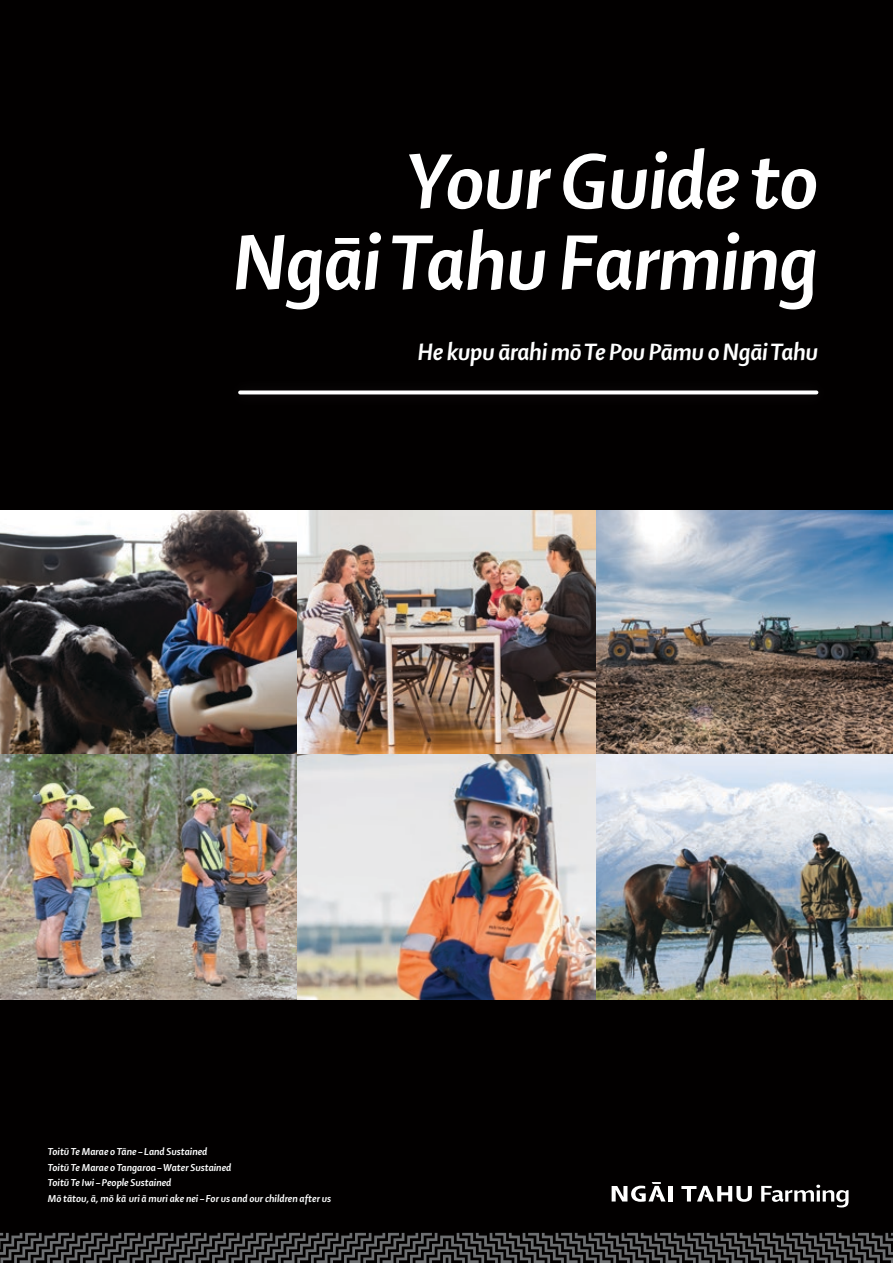
<style>
.page{position:relative;width:893px;height:1263px;background:#020000}
.page>*{position:absolute;margin:0;border:0;box-sizing:border-box;transform-origin:0 0}
.t1{font:italic 700 84px/81px "Shaker 2";letter-spacing:-.015em;color:#fff;text-align:right}
.t2{font:italic 700 25.5px "Shaker 2";letter-spacing:-.015em;color:#fff}
.t3{font:italic 700 10.8px/15.5px "Shaker 2";color:#fff}
</style>
<div class="page">
<svg style="left:0;top:1233px;width:893px;height:30px"></svg>
<hr style="left:669px;top:1186px;width:4px;height:15px;background:#fff">
<svg style="left:612px;top:1182px;width:54px;height:20px"></svg>
<svg style="left:681px;top:1186px;width:71px;height:16px"></svg>
<svg style="left:761px;top:1184px;width:87px;height:23px"></svg>
<svg style="left:240px;top:390px;width:576px;height:4px;background:#dfdfdf"></svg>
<img style="left:0;top:510px;width:298px;height:245px">
<img style="left:0;top:755px;width:298px;height:244px">
<img style="left:595px;top:510px;width:298px;height:245px">
<img style="left:595px;top:755px;width:298px;height:244px">
<img style="left:298px;top:510px;width:297px;height:245px">
<img style="left:298px;top:755px;width:297px;height:244px">
<h1 class="t1" style="left:233px;top:137px;width:587px">Your Guide to<br>NgāiTahu Farming</h1>
<h2 class="t2" style="left:418px;top:335px;width:402px">He kupu ārahi mō Te Pou Pāmu o Ngāi Tahu</h2>
<p class="t3" style="left:48px;top:1144px;width:285px">Toitū Te Marae o Tāne – Land Sustained<br>Toitū Te Marae o Tangaroa – Water Sustained<br>Toitū Te Iwi – People Sustained<br>Mō tātou, ā, mō kā uri ā muri ake nei – For us and our children after us</p>
</div>
